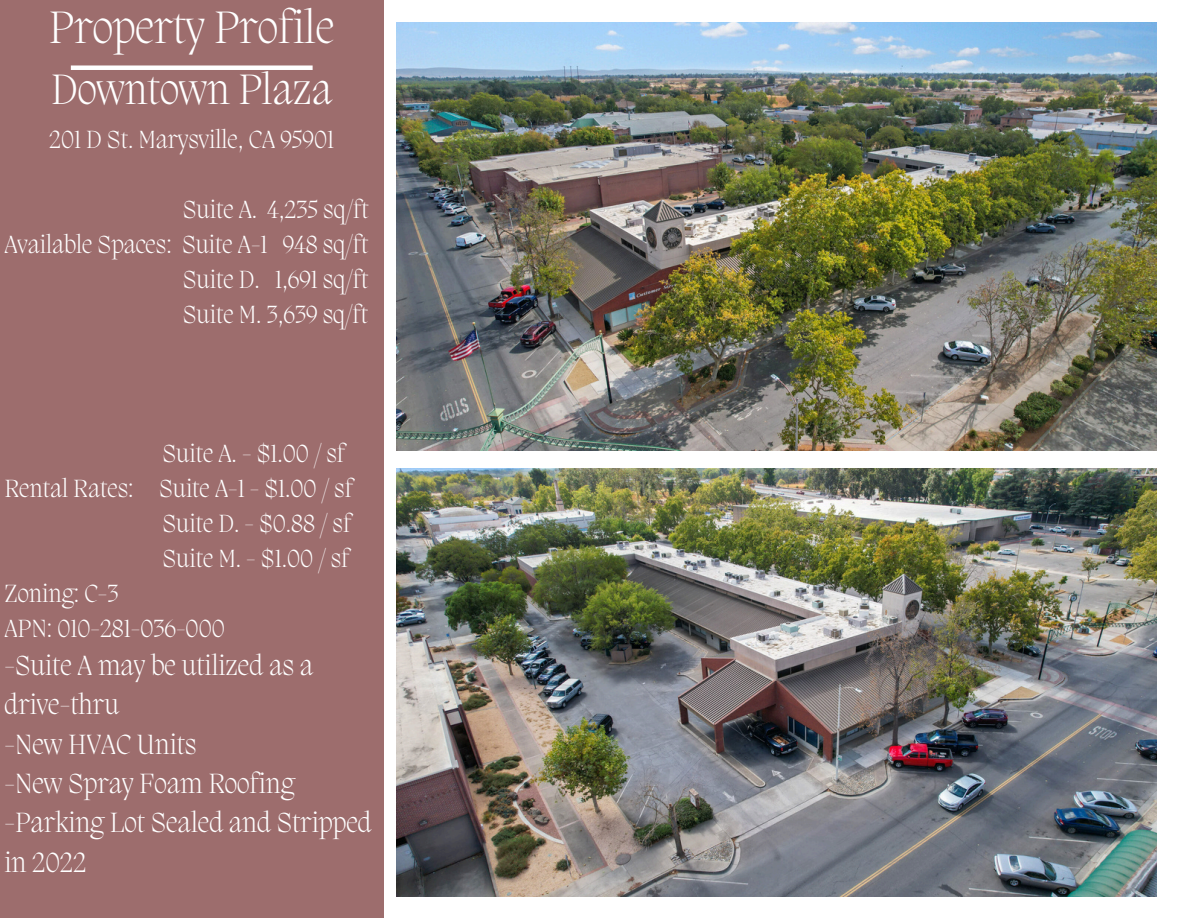
<style>
.page{position:relative;width:1188px;height:918px;background:#fff}
.page>*{position:absolute;margin:0;border:0;box-sizing:border-box;transform-origin:0 0}
.t1{font:200 46.5px "Migra";color:#fff}
.t2{font:200 43.5px "Migra";color:#fff}
.t3{font:200 28.5px/39.3px "Migra";color:#fff}
.t4{font:200 25.5px "Migra";color:#fff}
</style>
<div class="page">
<img style="left:396px;top:23px;width:760px;height:427px">
<img style="left:396px;top:468px;width:760px;height:429px">
<div style="left:0;top:0;width:383px;height:918px;background:#9d6d6d"></div>
<div style="left:71px;top:65px;width:242px;height:5px;background:#fff"></div>
<p class="t1" style="left:49px;top:5px;width:287px">Property Profile</p>
<p class="t2" style="left:51px;top:69px;width:282px">Downtown Plaza</p>
<p class="t4" style="left:49px;top:128px;width:286px">201 D St. Marysville, CA 95901</p>
<p class="t4" style="left:183px;top:197px;width:187px">Suite A. 4,235 sq/ft</p>
<p class="t4" style="left:4px;top:232px;width:365px">Available Spaces: Suite A-1 948 sq/ft</p>
<p class="t4" style="left:183px;top:267px;width:187px">Suite D. 1,691 sq/ft</p>
<p class="t4" style="left:183px;top:302px;width:187px">Suite M. 3,639 sq/ft</p>
<p class="t4" style="left:163px;top:442px;width:184px">Suite A. - $1.00 / sf</p>
<p class="t4" style="left:4px;top:476px;width:350px">Rental Rates: Suite A-1 - $1.00 / sf</p>
<p class="t4" style="left:163px;top:511px;width:190px">Suite D. - $0.88 / sf</p>
<p class="t4" style="left:163px;top:546px;width:188px">Suite M. - $1.00 / sf</p>
<p class="t4" style="left:4px;top:581px;width:116px">Zoning: C-3</p>
<p class="t4" style="left:4px;top:616px;width:222px">APN: 010-281-036-000</p>
<p class="t3" style="left:4px;top:648px;width:369px">-Suite A may be utilized as a drive-thru<br>-New HVAC Units<br>-New Spray Foam Roofing -Parking Lot Sealed and Stripped in 2022</p>
</div>
